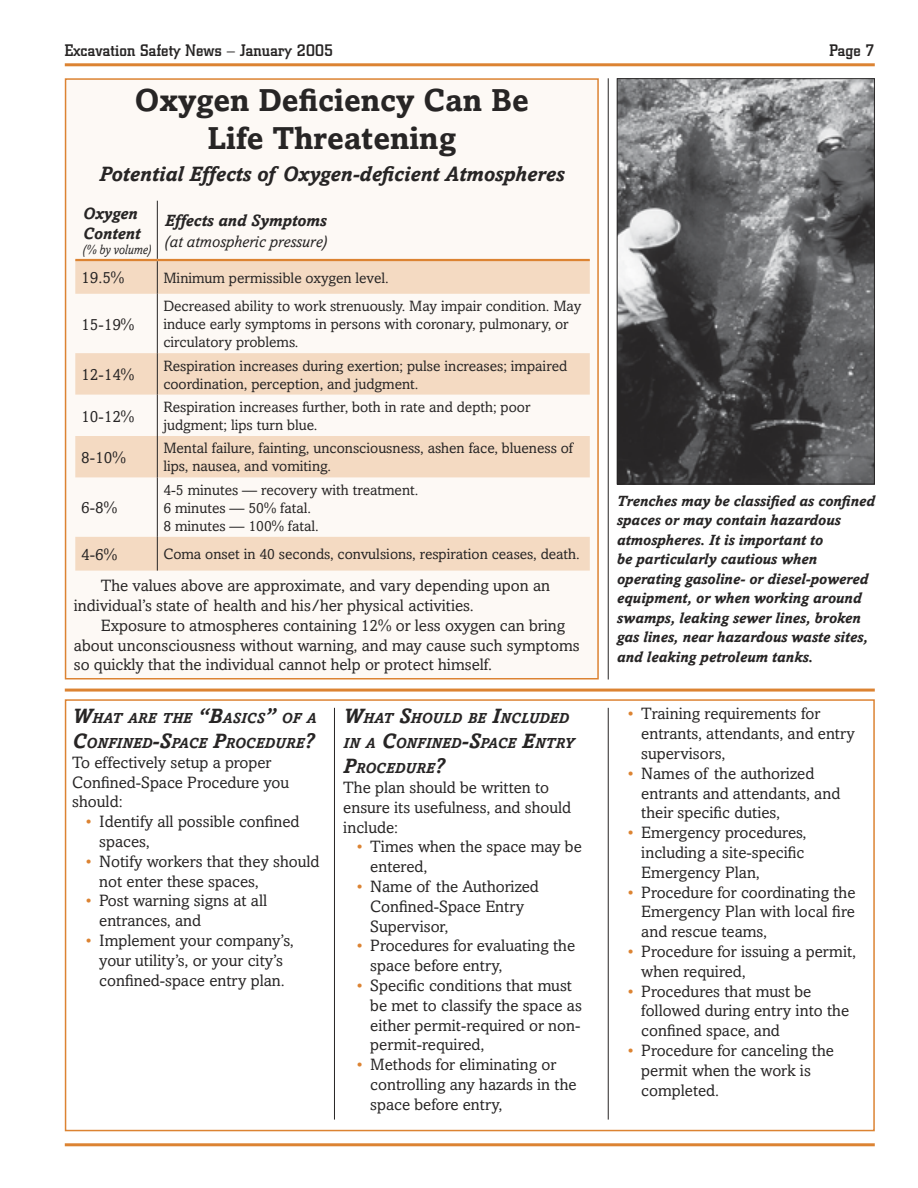
<style>
.page{position:relative;width:918px;height:1188px;background:#fff}
.page>*{position:absolute;margin:0;border:0;box-sizing:border-box;transform-origin:0 0}
.headlines{font:700 31.5px/37.8px "Amasis";color:#272525;text-align:center}
.Body_copy{font:italic 700 21px "Amasis";color:#272525}
.bulleted_list{font:16.5px/19.8px "Amasis";color:#272525}
.Body_copy-2{font:16.5px/19.8px "Amasis";color:#272525}
.t1{font:700 16.5px "Center City";color:#272525}
.t2{font:italic 700 16.5px/19.8px "Amasis";color:#272525}
.t3{font:italic 16.5px "Amasis";color:#272525}
.t4{font:15px/18px "Amasis";color:#272525}
.Cutlines{font:italic 700 15px/19.5px "Amasis";color:#272525}
.Subheads{font:italic 700 14.7px/25.2px "Amasis";color:#272525}
.t5{font:italic 13.5px "Amasis";color:#272525;scale:.9 1}
.s1{font-size:21px}
.s2{color:#dc8332}
</style>
<div class="page">
<hr style="left:65px;top:63px;width:810px;height:3px;background:#dc8332">
<hr style="left:65px;top:1143px;width:810px;height:3px;background:#dc8332">
<img style="left:619px;top:80px;width:254px;height:402px">
<div style="left:617px;top:78px;width:258px;height:406px;border:1px solid #272525"></div>
<hr style="left:608px;top:78px;width:1px;height:602px;background:#272525">
<hr style="left:65px;top:689px;width:810px;height:3px;background:#dc8332">
<div style="left:65px;top:699px;width:810px;height:432px;border:2px solid #dc8332"></div>
<hr style="left:334px;top:708px;width:1px;height:412px;background:#272525">
<hr style="left:608px;top:708px;width:1px;height:412px;background:#272525">
<div style="left:66px;top:79px;width:532px;height:600px;background:#fdf9f5"></div>
<svg style="left:75px;top:261px;width:515px;height:310px"></svg>
<hr style="left:157px;top:261px;width:1px;height:33px;background:#272525">
<hr style="left:157px;top:294px;width:1px;height:59px;background:#272525">
<hr style="left:157px;top:353px;width:1px;height:42px;background:#272525">
<hr style="left:157px;top:395px;width:1px;height:41px;background:#272525">
<hr style="left:157px;top:436px;width:1px;height:41px;background:#272525">
<hr style="left:157px;top:477px;width:1px;height:60px;background:#272525">
<hr style="left:157px;top:537px;width:1px;height:34px;background:#272525">
<hr style="left:157px;top:201px;width:1px;height:58px;background:#272525">
<hr style="left:75px;top:259px;width:82px;height:2px;background:#dc8332">
<hr style="left:157px;top:259px;width:433px;height:2px;background:#dc8332">
<div style="left:65px;top:78px;width:534px;height:602px;border:2px solid #dc8332"></div>
<p class="t1" style="left:65px;top:41px;width:270px">Excavation Safety News – January 2005</p>
<p class="t1" style="left:829px;top:41px;width:47px">Page 7</p>
<p class="headlines" style="left:135px;top:81px;width:395px">Oxygen Deficiency Can Be<br>Life Threatening</p>
<p class="Body_copy" style="left:99px;top:161px;width:467px">Potential Effects of Oxygen-deficient Atmospheres</p>
<p class="t2" style="left:83px;top:204px;width:59px">Oxygen<br>Content</p>
<p class="t5" style="left:83px;top:242px;width:78px">(% by volume)</p>
<p class="t2" style="left:165px;top:210px;width:163px">Effects and Symptoms</p>
<p class="t3" style="left:165px;top:232px;width:164px">(at atmospheric pressure)</p>
<p class="Body_copy-2" style="left:81px;top:268px;width:45px">19.5%</p>
<p class="t4" style="left:163px;top:268px;width:227px">Minimum permissible oxygen level.</p>
<p class="Body_copy-2" style="left:81px;top:314px;width:55px">15-19%</p>
<p class="t4" style="left:163px;top:297px;width:420px">Decreased ability to work strenuously. May impair condition. May induce early symptoms in persons with coronary, pulmonary, or circulatory problems.</p>
<p class="Body_copy-2" style="left:81px;top:365px;width:55px">12-14%</p>
<p class="t4" style="left:163px;top:356px;width:405px">Respiration increases during exertion; pulse increases; impaired coordination, perception, and judgment.</p>
<p class="Body_copy-2" style="left:81px;top:406px;width:55px">10-12%</p>
<p class="t4" style="left:163px;top:398px;width:369px">Respiration increases further, both in rate and depth; poor judgment; lips turn blue.</p>
<p class="Body_copy-2" style="left:81px;top:447px;width:46px">8-10%</p>
<p class="t4" style="left:163px;top:439px;width:411px">Mental failure, fainting, unconsciousness, ashen face, blueness of lips, nausea, and vomiting.</p>
<p class="Body_copy-2" style="left:81px;top:498px;width:37px">6-8%</p>
<p class="t4" style="left:163px;top:481px;width:257px">4-5 minutes — recovery with treatment.</p>
<p class="t4" style="left:163px;top:499px;width:149px">6 minutes — 50% fatal.</p>
<p class="t4" style="left:163px;top:517px;width:157px">8 minutes — 100% fatal.</p>
<p class="Body_copy-2" style="left:81px;top:544px;width:37px">4-6%</p>
<p class="t4" style="left:163px;top:545px;width:418px">Coma onset in 40 seconds, convulsions, respiration ceases, death.</p>
<p class="Body_copy-2" style="left:74px;top:576px;width:478px;text-indent:27px">The values above are approximate, and vary depending upon an individual’s state of health and his/her physical activities.</p>
<p class="Body_copy-2" style="left:74px;top:615px;width:507px;text-indent:27px">Exposure to atmospheres containing 12% or less oxygen can bring about unconsciousness without warning, and may cause such symptoms so quickly that the individual cannot help or protect himself.</p>
<p class="Subheads" style="left:72px;top:705px;width:246px"><span class="s1">W</span>HAT ARE THE <span class="s1">“B</span>ASICS<span class="s1">”</span> OF A<br><span class="s1">C</span>ONFINED<span class="s1">-S</span>PACE <span class="s1">P</span>ROCEDURE<span class="s1">?</span></p>
<p class="Body_copy-2" style="left:72px;top:752px;width:219px">To effectively setup a proper<br>Confined-Space Procedure you should:</p>
<p class="bulleted_list" style="left:99px;top:812px;width:202px;text-indent:-14px"><span class="s2">•</span> Identify all possible confined spaces,</p>
<p class="bulleted_list" style="left:99px;top:851px;width:222px;text-indent:-14px"><span class="s2">•</span> Notify workers that they should not enter these spaces,</p>
<p class="bulleted_list" style="left:99px;top:891px;width:169px;text-indent:-14px"><span class="s2">•</span> Post warning signs at all entrances, and</p>
<p class="bulleted_list" style="left:86px;top:930px;width:210px;text-align:center"><span class="s2">•</span> Implement your company’s, your utility’s, or your city’s confined-space entry plan.</p>
<p class="Subheads" style="left:343px;top:705px;width:232px"><span class="s1">W</span>HAT <span class="s1">S</span>HOULD BE <span class="s1">I</span>NCLUDED<br>IN A <span class="s1">C</span>ONFINED<span class="s1">-S</span>PACE <span class="s1">E</span>NTRY<br><span class="s1">P</span>ROCEDURE<span class="s1">?</span></p>
<p class="Body_copy-2" style="left:343px;top:777px;width:229px">The plan should be written to ensure its usefulness, and should include:</p>
<p class="bulleted_list" style="left:370px;top:837px;width:213px;text-indent:-14px"><span class="s2">•</span> Times when the space may be entered,</p>
<p class="bulleted_list" style="left:370px;top:876px;width:170px;text-indent:-14px"><span class="s2">•</span> Name of the Authorized<br>Confined-Space Entry<br>Supervisor,</p>
<p class="bulleted_list" style="left:370px;top:936px;width:206px;text-indent:-14px"><span class="s2">•</span> Procedures for evaluating the space before entry,</p>
<p class="bulleted_list" style="left:370px;top:975px;width:213px;text-indent:-14px"><span class="s2">•</span> Specific conditions that must be met to classify the space as either permit-required or non&shy;permit-required,</p>
<p class="bulleted_list" style="left:370px;top:1055px;width:208px;text-indent:-14px"><span class="s2">•</span> Methods for eliminating or controlling any hazards in the space before entry,</p>
<p class="Cutlines" style="left:617px;top:491px;width:260px">Trenches may be classified as confined spaces or may contain hazardous atmospheres. It is important to<br>be particularly cautious when operating gasoline- or diesel-powered equipment, or when working around swamps, leaking sewer lines, broken gas lines, near hazardous waste sites, and leaking petroleum tanks.</p>
<p class="bulleted_list" style="left:641px;top:704px;width:215px;text-indent:-14px"><span class="s2">•</span> Training requirements for entrants, attendants, and entry supervisors,</p>
<p class="bulleted_list" style="left:641px;top:763px;width:200px;text-indent:-14px"><span class="s2">•</span> Names of the authorized entrants and attendants, and their specific duties,</p>
<p class="bulleted_list" style="left:641px;top:823px;width:167px;text-indent:-14px"><span class="s2">•</span> Emergency procedures, including a site-specific<br>Emergency Plan,</p>
<p class="bulleted_list" style="left:641px;top:882px;width:216px;text-align:justify;text-indent:-14px"><span class="s2">•</span> Procedure for coordinating the Emergency Plan with local fire and rescue teams,</p>
<p class="bulleted_list" style="left:641px;top:941px;width:216px;text-indent:-14px"><span class="s2">•</span> Procedure for issuing a permit, when required,</p>
<p class="bulleted_list" style="left:641px;top:981px;width:209px;text-indent:-14px"><span class="s2">•</span> Procedures that must be followed during entry into the confined space, and</p>
<p class="bulleted_list" style="left:641px;top:1040px;width:194px;text-indent:-14px"><span class="s2">•</span> Procedure for canceling the permit when the work is completed.</p>
</div>
